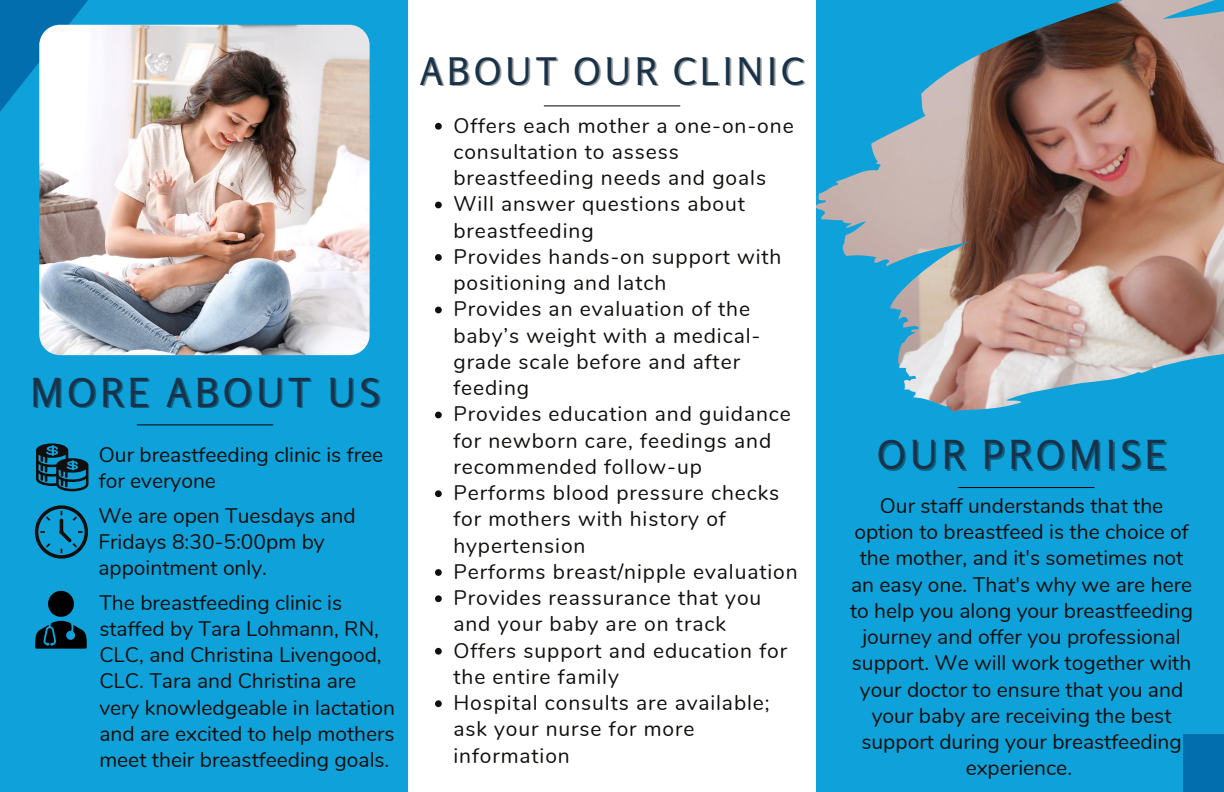
<style>
.page{position:relative;width:1224px;height:792px;background:#0fa2da}
.page>*{position:absolute;margin:0;border:0;box-sizing:border-box;transform-origin:0 0}
.t1{font:39.7px "Rosario";letter-spacing:.095em;color:#183349}
.t2{font:37.7px "Rosario";letter-spacing:.095em;color:#183349}
.t3{font:21px/26.2px "Nunito";color:#100f0d}
.t4{font:21px/26.2px "Nunito";letter-spacing:.045em;color:#100f0d}
</style>
<div class="page">
<svg style="left:0;top:0;width:98px;height:112px"></svg>
<img style="left:39px;top:25px;width:331px;height:330px;border-radius:21px">
<hr style="left:137px;top:425px;width:136px;height:1px;background:#000">
<div style="left:408px;top:0;width:408px;height:792px;background:#fff"></div>
<hr style="left:544px;top:106px;width:136px;height:1px;background:#000">
<hr style="left:958px;top:487px;width:136px;height:1px;background:#000">
<svg style="left:36px;top:443px;width:52px;height:48px"></svg>
<div style="left:1183px;top:734px;width:41px;height:58px;background:#036eae"></div>
<img style="left:816px;top:0;width:408px;height:411px">
<svg style="left:435px;top:123px;width:7px;height:7px"></svg>
<svg style="left:435px;top:202px;width:7px;height:6px"></svg>
<svg style="left:435px;top:254px;width:7px;height:7px"></svg>
<svg style="left:435px;top:307px;width:7px;height:6px"></svg>
<svg style="left:435px;top:412px;width:7px;height:6px"></svg>
<svg style="left:435px;top:490px;width:7px;height:7px"></svg>
<svg style="left:435px;top:569px;width:7px;height:7px"></svg>
<svg style="left:435px;top:595px;width:7px;height:7px"></svg>
<svg style="left:435px;top:648px;width:7px;height:7px"></svg>
<svg style="left:435px;top:700px;width:7px;height:7px"></svg>
<svg style="left:35px;top:505px;width:53px;height:54px"></svg>
<svg style="left:35px;top:591px;width:52px;height:58px"></svg>
<p class="t1" style="left:30px;top:368px;width:351px">MORE ABOUT US</p>
<p class="t3" style="left:99px;top:442px;width:286px">Our breastfeeding clinic is free for everyone</p>
<p class="t3" style="left:98px;top:503px;width:259px">We are open Tuesdays and<br>Fridays 8:30-5:00pm by appointment only.</p>
<p class="t3" style="left:99px;top:590px;width:297px">The breastfeeding clinic is staffed by Tara Lohmann, RN,<br>CLC, and Christina Livengood,<br>CLC. Tara and Christina are very knowledgeable in lactation and are excited to help mothers meet their breastfeeding goals.</p>
<p class="t2" style="left:420px;top:48px;width:386px">ABOUT OUR CLINIC</p>
<p class="t4" style="left:453px;top:113px;width:342px">Offers each mother a one-on-one consultation to assess breastfeeding needs and goals</p>
<p class="t4" style="left:453px;top:191px;width:293px">Will answer questions about breastfeeding</p>
<p class="t4" style="left:453px;top:244px;width:330px">Provides hands-on support with positioning and latch</p>
<p class="t4" style="left:453px;top:296px;width:309px">Provides an evaluation of the baby’s weight with a medical&shy;grade scale before and after feeding</p>
<p class="t4" style="left:453px;top:401px;width:339px">Provides education and guidance for newborn care, feedings and recommended follow-up</p>
<p class="t4" style="left:453px;top:480px;width:327px">Performs blood pressure checks for mothers with history of hypertension</p>
<p class="t4" style="left:453px;top:559px;width:346px">Performs breast/nipple evaluation</p>
<p class="t4" style="left:453px;top:585px;width:309px">Provides reassurance that you and your baby are on track</p>
<p class="t4" style="left:453px;top:638px;width:335px">Offers support and education for the entire family</p>
<p class="t4" style="left:453px;top:690px;width:318px">Hospital consults are available; ask your nurse for more information</p>
<p class="t1" style="left:877px;top:430px;width:291px">OUR PROMISE</p>
<p class="t3" style="left:850px;top:493px;width:345px;text-align:center">Our staff understands that the option to breastfeed is the choice of the mother, and it's sometimes not an easy one. That's why we are here to help you along your breastfeeding journey and offer you professional support. We will work together with your doctor to ensure that you and your baby are receiving the best support during your breastfeeding experience.</p>
</div>
